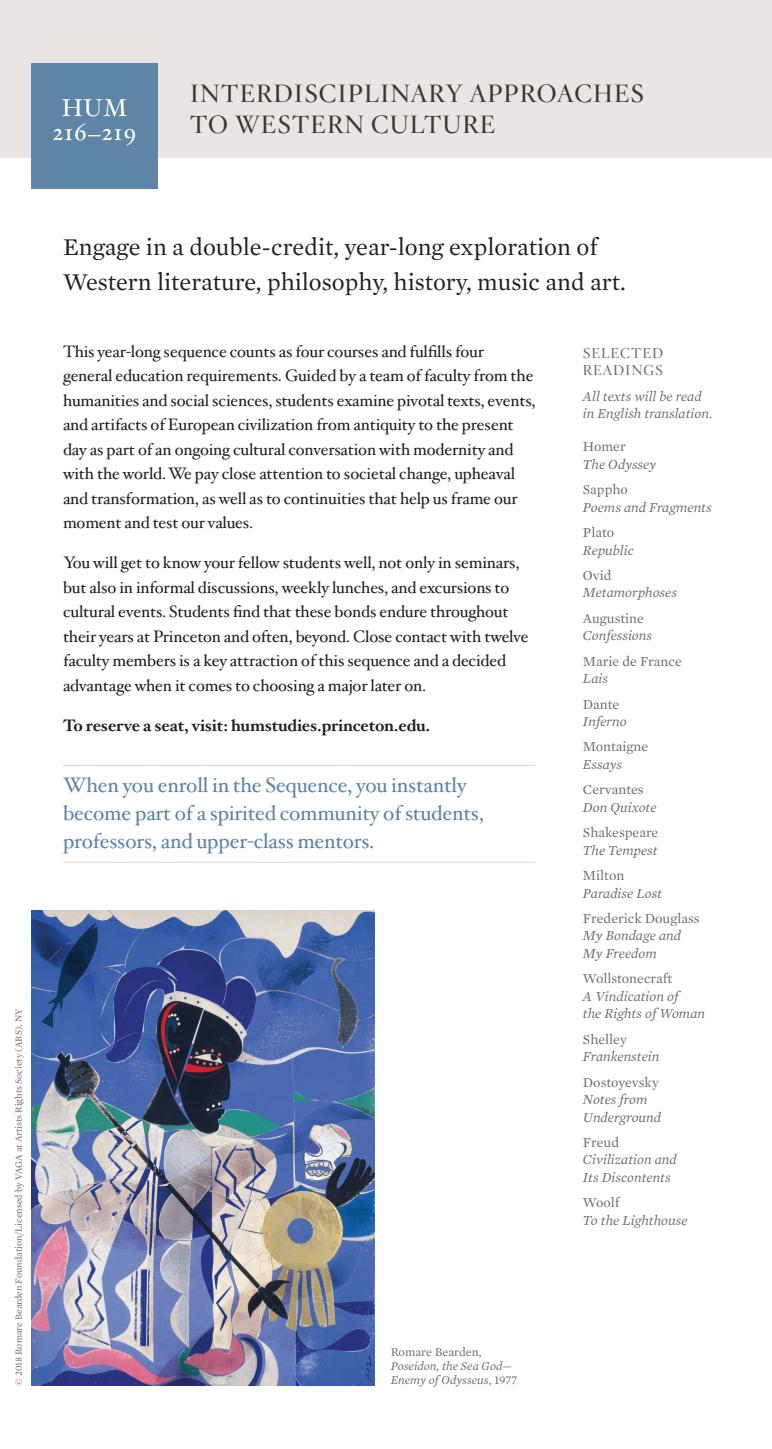
<style>
.page{position:relative;width:772px;height:1449px;background:#fff}
.page>*{position:absolute;margin:0;border:0;box-sizing:border-box;transform-origin:0 0}
.t1{font:24.5px/35px "Mercury Text G1 Roman";color:#231f20}
.t2{font:600 24.5px/31.5px "Hoefler Titling";letter-spacing:.04em;color:#3a372d}
.t3{font:24.5px/24.5px "Hoefler Txt";letter-spacing:.03em;color:#fff;text-align:center}
.t4{font:21px/28px "Hoefler Txt";letter-spacing:-.01em;color:#5e85a6}
.t5{font:16.62px/24.5px "Hoefler Txt";letter-spacing:-.01em;color:#231f20}
.t6{font:700 16.62px "Hoefler Txt";letter-spacing:-.01em;color:#231f20}
.t7{font:italic 14px/17.5px "Mercury Text G1";color:#6c6d70}
.t8{font:14px/17.5px "Mercury Text G1 Roman";color:#6c6d70}
.t9{font:600 14px/17.5px "Hoefler Titling";letter-spacing:.06em;color:#6c6d70}
.t10{font:italic 12.25px/14px "Mercury Text G1";color:#6c6d70}
.t11{font:9.62px "Mercury Text G1 Roman";color:#6c6d70}
.s1{font-family:"Mercury Text G1 Roman";font-style:normal}
.s2{font-family:"Mercury Text G1";font-style:italic}
</style>
<div class="page">
<div style="left:0;top:0;width:772px;height:158px;background:#eae5e4"></div>
<div style="left:32px;top:63px;width:126px;height:126px;background:#5e85a6"></div>
<img style="left:32px;top:911px;width:343px;height:475px">
<hr style="left:63px;top:765px;width:473px;height:1px;background:#d0dae5">
<hr style="left:63px;top:862px;width:473px;height:1px;background:#d0dae5">
<p class="t3" style="left:53px;top:94px;width:85px">HUM<br>216–219</p>
<p class="t2" style="left:190px;top:75px;width:456px">INTERDISCIPLINARY APPROACHES<br>TO WESTERN CULTURE</p>
<p class="t11" style="left:13px;top:1386px;width:379px;rotate:-90deg">© 2018 Romare Bearden Foundation/Licensed by VAGA at Artists Rights Society (ARS), NY</p>
<p class="t1" style="left:63px;top:230px;width:564px">Engage in a double-credit, year-long exploration of<br>Western literature, philosophy, history, music and art.</p>
<p class="t5" style="left:63px;top:338px;width:474px">This year-long sequence counts as four courses and fulfills four general education requirements. Guided by a team of faculty from the humanities and social sciences, students examine pivotal texts, events, and artifacts of European civilization from antiquity to the present day as part of an ongoing cultural conversation with modernity and with the world. We pay close attention to societal change, upheaval and transformation, as well as to continuities that help us frame our moment and test our values.</p>
<p class="t5" style="left:63px;top:550px;width:467px">You will get to know your fellow students well, not only in seminars, but also in informal discussions, weekly lunches, and excursions to cultural events. Students find that these bonds endure throughout their years at Princeton and often, beyond. Close contact with twelve faculty members is a key attraction of this sequence and a decided advantage when it comes to choosing a major later on.</p>
<p class="t6" style="left:63px;top:713px;width:369px">To reserve a seat, visit: humstudies.princeton.edu.</p>
<p class="t4" style="left:63px;top:770px;width:422px">When you enroll in the Sequence, you instantly become part of a spirited community of students, professors, and upper-class mentors.</p>
<p class="t9" style="left:583px;top:343px;width:82px">SELECTED<br>READINGS</p>
<p class="t7" style="left:583px;top:387px;width:131px">All texts will be read in English translation.</p>
<p class="t7" style="left:583px;top:438px;width:75px"><span class="s1">Homer<br></span>The Odyssey</p>
<p class="t7" style="left:583px;top:481px;width:130px"><span class="s1">Sappho<br></span>Poems and Fragments</p>
<p class="t7" style="left:583px;top:524px;width:52px"><span class="s1">Plato<br></span>Republic</p>
<p class="t7" style="left:583px;top:567px;width:95px"><span class="s1">Ovid<br></span>Metamorphoses</p>
<p class="t7" style="left:583px;top:609px;width:71px"><span class="s1">Augustine<br></span>Confessions</p>
<p class="t8" style="left:583px;top:652px;width:100px">Marie de France<br><span class="s2">Lais</span></p>
<p class="t7" style="left:583px;top:695px;width:45px"><span class="s1">Dante<br></span>Inferno</p>
<p class="t8" style="left:583px;top:738px;width:67px">Montaigne<br><span class="s2">Essays</span></p>
<p class="t7" style="left:583px;top:781px;width:75px"><span class="s1">Cervantes<br></span>Don Quixote</p>
<p class="t8" style="left:583px;top:824px;width:77px">Shakespeare<br><span class="s2">The Tempest</span></p>
<p class="t7" style="left:583px;top:867px;width:81px"><span class="s1">Milton<br></span>Paradise Lost</p>
<p class="t7" style="left:583px;top:910px;width:118px"><span class="s1">Frederick Douglass<br></span>My Bondage and<br>My Freedom</p>
<p class="t7" style="left:583px;top:970px;width:124px"><span class="s1">Wollstonecraft<br></span>A Vindication of<br>the Rights of Woman</p>
<p class="t7" style="left:583px;top:1030px;width:78px"><span class="s1">Shelley<br></span>Frankenstein</p>
<p class="t7" style="left:583px;top:1073px;width:80px"><span class="s1">Dostoyevsky<br></span>Notes from<br>Underground</p>
<p class="t7" style="left:583px;top:1134px;width:95px"><span class="s1">Freud<br></span>Civilization and<br>Its Discontents</p>
<p class="t7" style="left:583px;top:1194px;width:106px"><span class="s1">Woolf<br></span>To the Lighthouse</p>
<p class="t10" style="left:391px;top:1345px;width:123px"><span class="s1">Romare Bearden,<br></span>Poseidon, the Sea God—</p>
<p class="t10" style="left:391px;top:1373px;width:128px">Enemy of Odysseus<span class="s1">, 1977</span></p>
</div>
